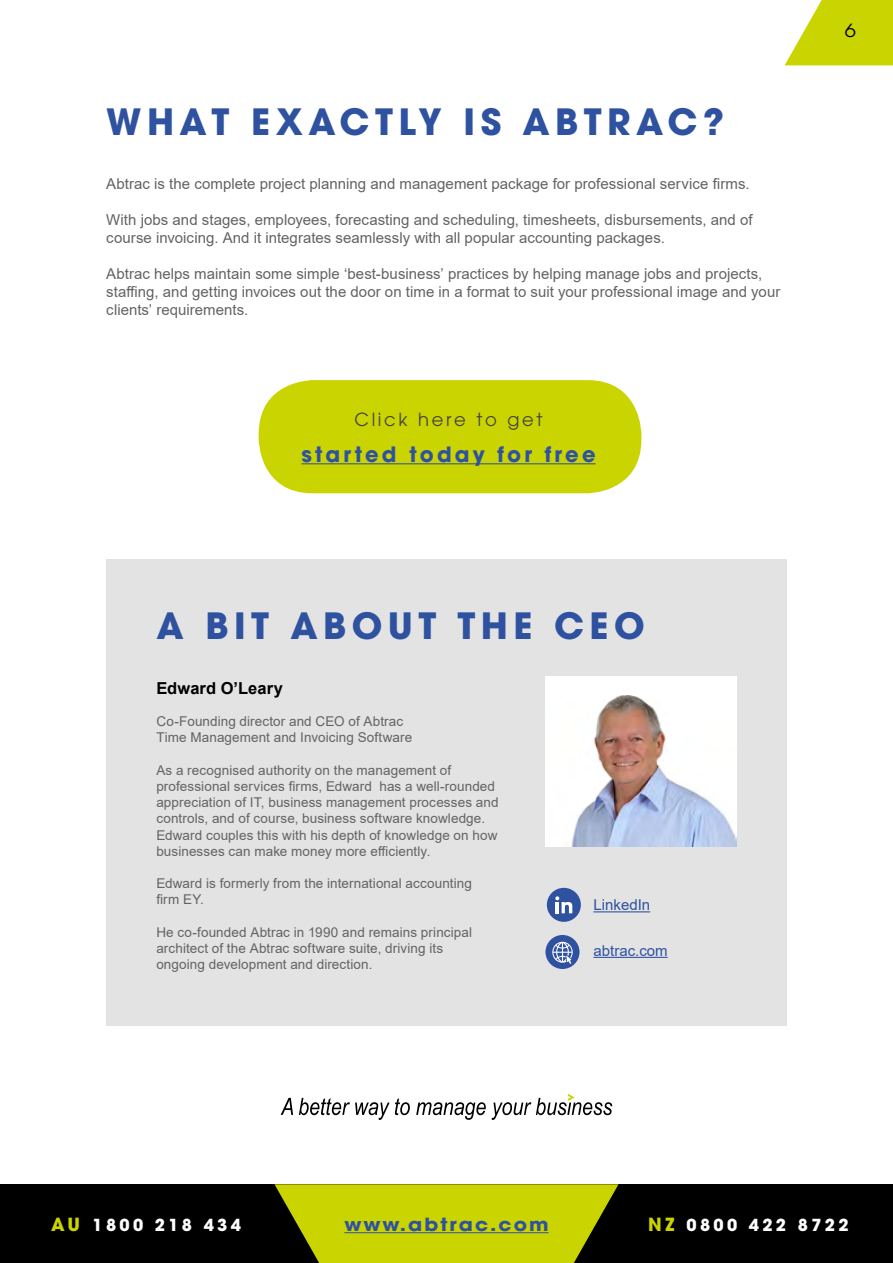
<style>
.page{position:relative;width:893px;height:1263px;background:#fff}
.page>*{position:absolute;margin:0;border:0;box-sizing:border-box;transform-origin:0 0}
.t1{font:700 36px "Avant Garde";letter-spacing:.15em;color:#2f52a0}
.t2{font:700 21px "Avant Garde";letter-spacing:.15em;color:#2f52a0}
.t3{font:700 18px "Avant Garde";letter-spacing:.1em;color:#2f52a0;scale:1.12 1}
.t4{font:18px "Avant Garde";letter-spacing:.15em;color:#46413e}
.t5{font:18px "Avant Garde";color:#000;scale:1.12 1}
.t6{font:700 16.5px "Avant Garde";letter-spacing:.2em;color:#fff}
.t7{font:700 16.5px "Arial";letter-spacing:.005em;color:#000}
.t8{font:15px/18px "Arial";letter-spacing:.005em;color:#646363}
.t9{font:15px "Arial";color:#2f52a0}
.t10{font:13.5px/16.2px "Arial";letter-spacing:.005em;color:#646363}
.s1{font-size:18px;color:#cad400}
</style>
<div class="page">
<div style="left:106px;top:559px;width:681px;height:466px;background:#e3e3e3"></div>
<div style="left:1px;top:1184px;width:892px;height:79px;background:#000"></div>
<svg style="left:274px;top:1184px;width:344px;height:79px"></svg>
<hr style="left:344px;top:1232px;width:205px;height:1px;background:#2f52a0">
<svg style="left:785px;top:0;width:108px;height:65px"></svg>
<div style="left:545px;top:676px;width:192px;height:171px;background:#fff"></div>
<img style="left:571px;top:696px;width:166px;height:151px">
<svg style="left:281px;top:1094px;width:331px;height:26px"></svg>
<div style="left:259px;top:380px;width:382px;height:113px;background:#cad400;border-radius:54px"></div>
<hr style="left:301px;top:463px;width:295px;height:1px;background:#2f52a0">
<hr style="left:593px;top:911px;width:57px;height:1px;background:#2f52a0">
<div style="left:547px;top:888px;width:34px;height:34px;background:#2f52a0;border-radius:50%"></div>
<svg style="left:555px;top:896px;width:17px;height:17px"></svg>
<hr style="left:593px;top:957px;width:75px;height:1px;background:#2f52a0">
<div style="left:545px;top:935px;width:34px;height:34px;background:#2f52a0;border-radius:50%"></div>
<svg style="left:552px;top:942px;width:21px;height:22px"></svg>
<h1 class="t1" style="left:106px;top:98px;width:619px">WHAT EXACTLY IS ABTRAC?</h1>
<p class="t8" style="left:106px;top:174px;width:645px">Abtrac is the complete project planning and management package for professional service firms.</p>
<p class="t8" style="left:106px;top:210px;width:648px">With jobs and stages, employees, forecasting and scheduling, timesheets, disbursements, and of course invoicing. And it integrates seamlessly with all popular accounting packages.</p>
<p class="t8" style="left:106px;top:264px;width:675px">Abtrac helps maintain some simple ‘best-business’ practices by helping manage jobs and projects, staffing, and getting invoices out the door on time in a format to suit your professional image and your clients’ requirements.</p>
<h3 class="t4" style="left:354px;top:408px;width:190px">Click here to get</h3>
<h2 class="t2" style="left:301px;top:440px;width:296px">started today for free</h2>
<h1 class="t1" style="left:156px;top:602px;width:490px">A BIT ABOUT THE CEO</h1>
<p class="t7" style="left:156px;top:676px;width:128px">Edward O’Leary</p>
<p class="t10" style="left:156px;top:713px;width:257px">Co-Founding director and CEO of Abtrac<br>Time Management and Invoicing Software</p>
<p class="t10" style="left:156px;top:762px;width:344px">As a recognised authority on the management of professional services firms, Edward has a well-rounded appreciation of IT, business management processes and controls, and of course, business software knowledge.<br>Edward couples this with his depth of knowledge on how businesses can make money more efficiently.</p>
<p class="t10" style="left:156px;top:875px;width:317px">Edward is formerly from the international accounting firm EY.</p>
<p class="t10" style="left:156px;top:924px;width:317px">He co-founded Abtrac in 1990 and remains principal architect of the Abtrac software suite, driving its ongoing development and direction.</p>
<p class="t9" style="left:593px;top:895px;width:58px">LinkedIn</p>
<p class="t9" style="left:593px;top:940px;width:76px">abtrac.com</p>
<h3 class="t5" style="left:845px;top:20px;width:11px">6</h3>
<p class="t6" style="left:51px;top:1214px;width:191px"><span class="s1">AU</span> 1800 218 434</p>
<h3 class="t3" style="left:344px;top:1212px;width:184px">www.abtrac.com</h3>
<p class="t6" style="left:648px;top:1214px;width:202px"><span class="s1">NZ</span> 0800 422 8722</p>
</div>
